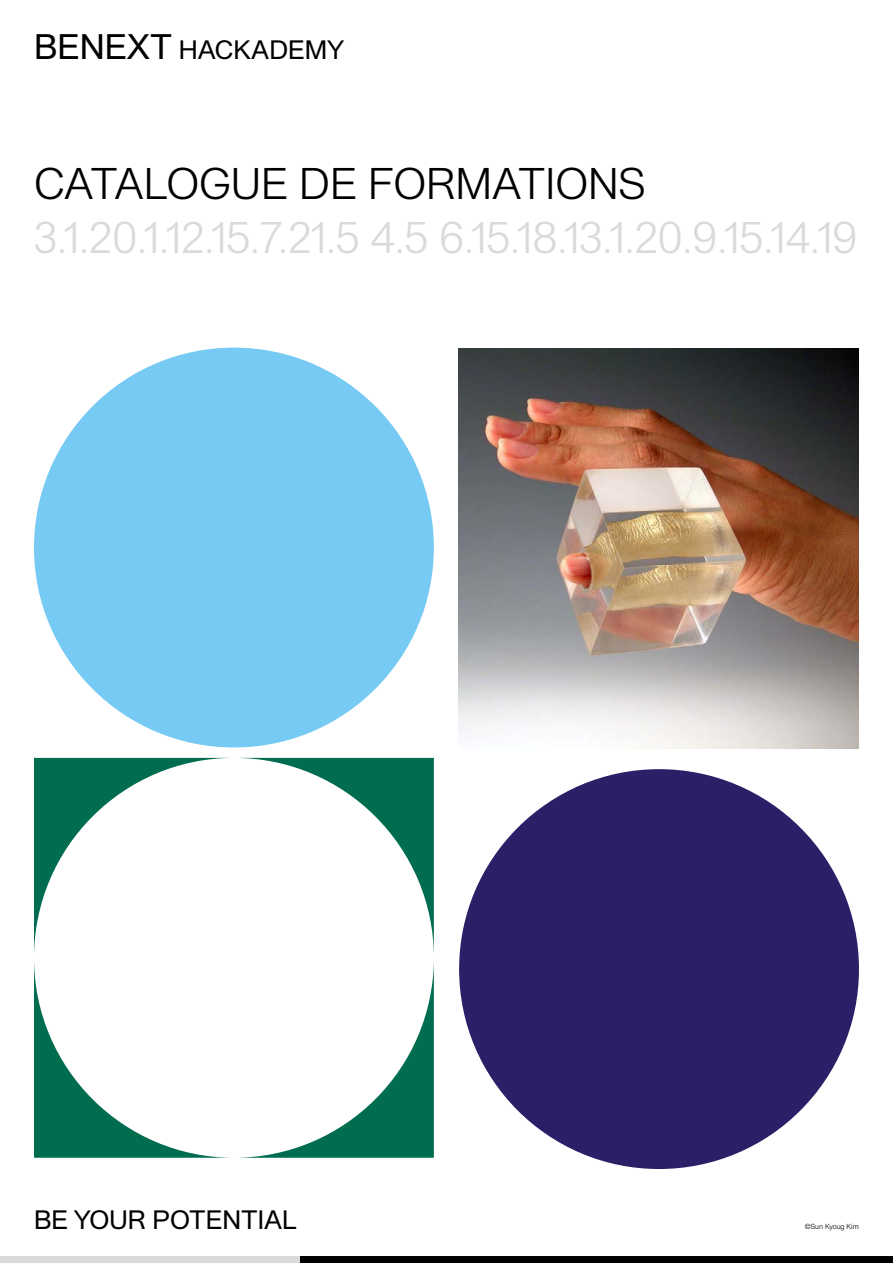
<style>
.page{position:relative;width:893px;height:1263px;background:#fff}
.page>*{position:absolute;margin:0;border:0;box-sizing:border-box;transform-origin:0 0}
.t1{font:300 45px "Syndicat Grotesk";color:#dadada}
.t2{font:300 45px "Syndicat Grotesk";color:#000}
.t3{font:27px "Syndicat Grotesk";color:#000}
.t4{font:300 7.5px "Syndicat Grotesk";color:#000}
.s1{font-size:36px}
</style>
<div class="page">
<div style="left:34px;top:348px;width:400px;height:399px;background:#76caf3;border-radius:50%"></div>
<div style="left:459px;top:769px;width:400px;height:400px;background:#292067;border-radius:50%"></div>
<svg style="left:34px;top:758px;width:400px;height:400px"></svg>
<div style="left:300px;top:1256px;width:593px;height:7px;background:#000"></div>
<img style="left:459px;top:349px;width:399px;height:399px">
<div style="left:0;top:1256px;width:300px;height:7px;background:#dadada"></div>
<p class="t3" style="left:34px;top:35px;width:312px"><span class="s1">BENEXT</span> HACKADEMY</p>
<p class="t2" style="left:34px;top:159px;width:613px">CATALOGUE DE FORMATIONS</p>
<p class="t1" style="left:34px;top:213px;width:825px">3.1.20.1.12.15.7.21.5 4.5 6.15.18.13.1.20.9.15.14.19</p>
<p class="t3" style="left:34px;top:1205px;width:265px">BE YOUR POTENTIAL</p>
<p class="t4" style="left:805px;top:1222px;width:56px">©Sun Kyoug Kim</p>
</div>
